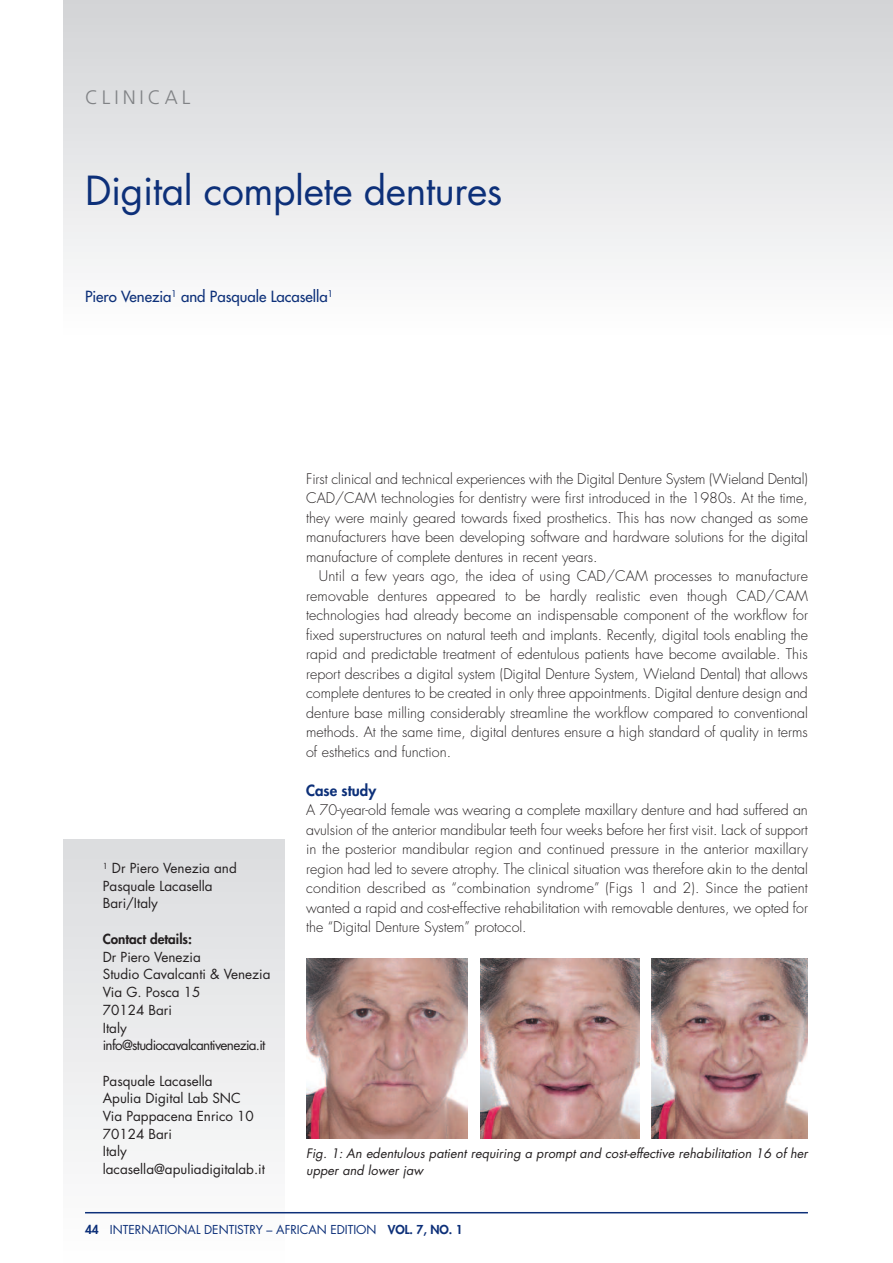
<style>
.page{position:relative;width:893px;height:1263px;background:#fff}
.page>*{position:absolute;margin:0;border:0;box-sizing:border-box;transform-origin:0 0}
.t1{font:39px "Futura";letter-spacing:-.01em;color:#0d3079}
.t2{font:300 19.5px "Frutiger";letter-spacing:.2em;color:#808285}
.t3{font:15px "Futura";color:#0d3079}
.t4{font:800 15px "Futura";color:#0d3079}
.t5{font:300 14.25px/19.5px "Futura";color:#231f20;text-align:justify}
.t6{font:13.5px/17.7px "Futura";color:#231f20}
.t7{font:800 13.5px "Futura";color:#231f20}
.t8{font:italic 12.75px/16.6px "Futura";letter-spacing:.005em;color:#231f20}
.t9{font:12px "Futura";color:#0d3079}
.s1{font-weight:800}
</style>
<div class="page">
<div style="left:64px;top:839px;width:221px;height:424px;background:linear-gradient(to bottom,#dbdddf,#fcfcfd)"></div>
<div style="left:64px;top:0;width:829px;height:334px;background:linear-gradient(to bottom,#d2d3d6,#fdfdfe)"></div>
<hr style="left:85px;top:1212px;width:723px;height:1px;background:#0d3079">
<img style="left:306px;top:958px;width:161px;height:180px">
<img style="left:652px;top:958px;width:156px;height:180px">
<img style="left:480px;top:958px;width:159px;height:180px">
<h2 class="t2" style="left:85px;top:89px;width:107px">CLINICAL</h2>
<h1 class="t1" style="left:85px;top:173px;width:419px">Digital complete dentures</h1>
<p class="t3" style="left:85px;top:289px;width:250px">Piero Venezia<sup>1</sup> and Pasquale Lacasella<sup>1</sup></p>
<p class="t6" style="left:103px;top:860px;width:136px"><sup>1</sup> Dr Piero Venezia and<br>Pasquale Lacasella<br>Bari/Italy</p>
<p class="t7" style="left:103px;top:932px;width:91px">Contact details:</p>
<p class="t6" style="left:103px;top:949px;width:169px">Dr Piero Venezia<br>Studio Cavalcanti &amp; Venezia<br>Via G. Posca 15<br>70124 Bari<br>Italy info@studiocavalcantivenezia.it</p>
<p class="t6" style="left:103px;top:1073px;width:164px">Pasquale Lacasella<br>Apulia Digital Lab SNC<br>Via Pappacena Enrico 10<br>70124 Bari<br>Italy lacasella@apuliadigitalab.it</p>
<p class="t5" style="left:306px;top:470px;width:503px">First clinical and technical experiences with the Digital Denture System (Wieland Dental)<br>CAD/CAM technologies for dentistry were first introduced in the 1980s. At the time, they were mainly geared towards fixed prosthetics. This has now changed as some manufacturers have been developing software and hardware solutions for the digital manufacture of complete dentures in recent years.</p>
<p class="t5" style="left:306px;top:567px;width:503px;text-indent:13px">Until a few years ago, the idea of using CAD/CAM processes to manufacture removable dentures appeared to be hardly realistic even though CAD/CAM technologies had already become an indispensable component of the workflow for fixed superstructures on natural teeth and implants. Recently, digital tools enabling the rapid and predictable treatment of edentulous patients have become available. This report describes a digital system (Digital Denture System, Wieland Dental) that allows complete dentures to be created in only three appointments. Digital denture design and denture base milling considerably streamline the workflow compared to conventional methods. At the same time, digital dentures ensure a high standard of quality in terms of esthetics and function.</p>
<p class="t4" style="left:306px;top:783px;width:72px">Case study</p>
<p class="t5" style="left:306px;top:801px;width:503px">A 70-year-old female was wearing a complete maxillary denture and had suffered an avulsion of the anterior mandibular teeth four weeks before her first visit. Lack of support in the posterior mandibular region and continued pressure in the anterior maxillary region had led to severe atrophy. The clinical situation was therefore akin to the dental condition described as “combination syndrome” (Figs 1 and 2). Since the patient wanted a rapid and cost-effective rehabilitation with removable dentures, we opted for the “Digital Denture System” protocol.</p>
<p class="t8" style="left:306px;top:1146px;width:503px">Fig. 1: An edentulous patient requiring a prompt and cost-effective rehabilitation 16 of her upper and lower jaw</p>
<p class="t9" style="left:85px;top:1224px;width:379px"><span class="s1">44</span> INTERNATIONAL DENTISTRY – AFRICAN EDITION <span class="s1">VOL. 7, NO. 1</span></p>
</div>
